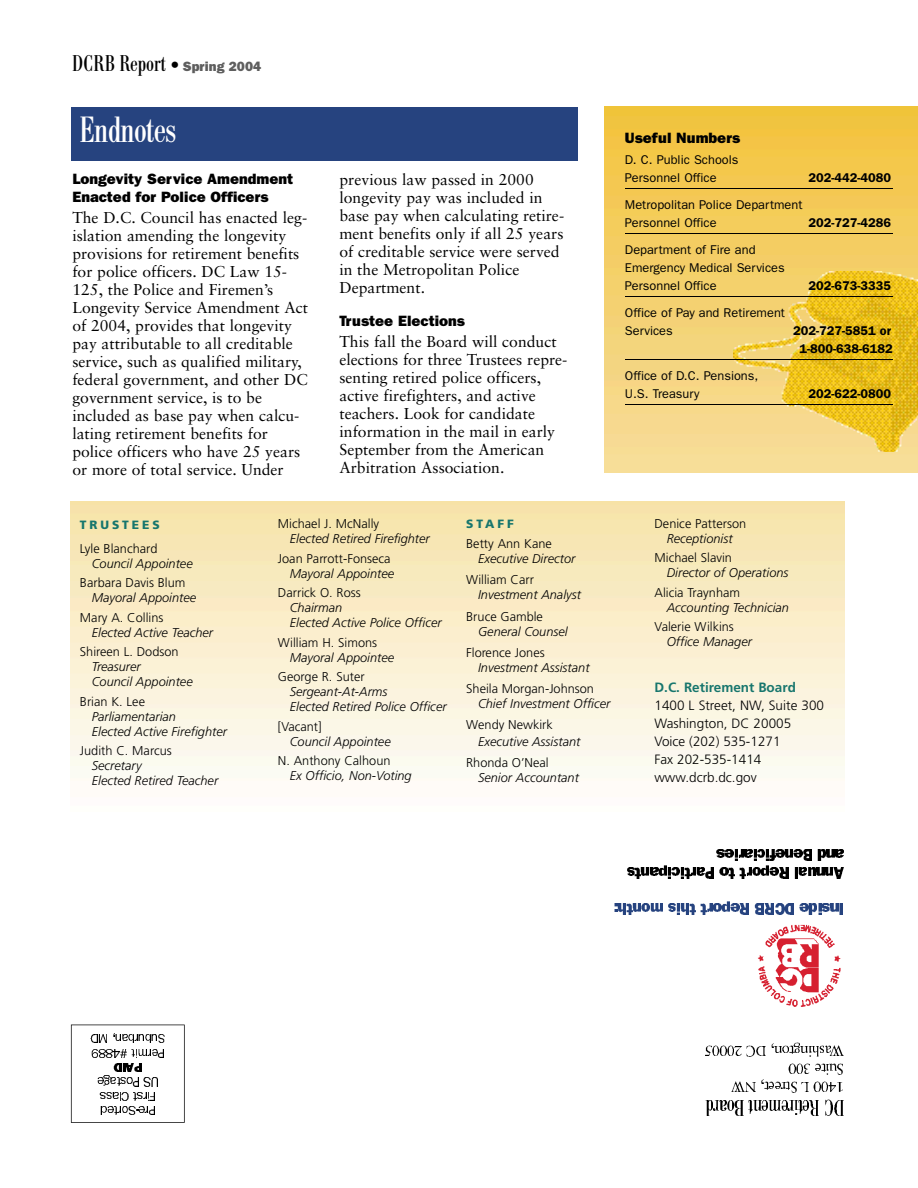
<style>
.page{position:relative;width:918px;height:1188px;background:#fff}
.page>*{position:absolute;margin:0;border:0;box-sizing:border-box;transform-origin:0 0}
.t1{font:condensed 36px "Bodoni BE";letter-spacing:-.015em;color:#fff}
.t2{font:condensed 22.5px "Bodoni BE";color:#000}
.t3{font:15.75px/18px "Sabon";color:#000}
.t4{font:800 15px/18px "Franklin Gothic";color:#000}
.t5{font:300 13.5px/18px "Frutiger";color:#000}
.t6{font:700 13.5px "Frutiger";color:#17766d}
.t7{font:italic 300 12.75px/14.7px "Frutiger";color:#000}
.t8{font:300 12.75px "Frutiger";color:#000}
.t9{font:12.75px/18px "Franklin Gothic";color:#000}
.t10{font:600 12.75px/18px "Franklin Gothic";color:#000;text-align:center}
.t11{font:900 12px "Frutiger";color:#17766d}
.s1{font-family:"Sabon";font-stretch:normal;font-size:18px}
.s2{font-family:"Franklin Gothic";font-weight:800;font-stretch:normal;font-size:13.5px;color:#5e5e5e}
</style>
<div class="page">
<img style="left:758px;top:924px;width:83px;height:83px">
<img style="left:832px;top:1101px;width:11px;height:14px">
<img style="left:813px;top:1100px;width:19px;height:16px">
<img style="left:795px;top:1101px;width:24px;height:14px">
<svg style="left:779px;top:1101px;width:30px;height:13px"></svg>
<img style="left:769px;top:1101px;width:11px;height:9px">
<svg style="left:748px;top:1101px;width:20px;height:13px"></svg>
<img style="left:734px;top:1101px;width:9px;height:14px">
<svg style="left:713px;top:1101px;width:20px;height:9px"></svg>
<img style="left:706px;top:1101px;width:7px;height:14px">
<svg style="left:755px;top:1080px;width:87px;height:12px"></svg>
<img style="left:745px;top:1083px;width:11px;height:9px">
<img style="left:731px;top:1082px;width:14px;height:10px">
<svg style="left:788px;top:1064px;width:55px;height:10px"></svg>
<img style="left:831px;top:1046px;width:12px;height:10px">
<svg style="left:765px;top:1043px;width:66px;height:14px"></svg>
<img style="left:756px;top:1047px;width:10px;height:9px">
<img style="left:746px;top:1046px;width:9px;height:10px">
<svg style="left:705px;top:1046px;width:37px;height:10px"></svg>
<svg style="left:71px;top:1025px;width:114px;height:98px"></svg>
<svg style="left:800px;top:904px;width:43px;height:10px"></svg>
<img style="left:784px;top:904px;width:10px;height:10px">
<img style="left:754px;top:904px;width:30px;height:10px">
<img style="left:739px;top:904px;width:10px;height:10px">
<svg style="left:668px;top:901px;width:71px;height:13px"></svg>
<img style="left:650px;top:904px;width:12px;height:8px">
<svg style="left:614px;top:903px;width:36px;height:11px"></svg>
<img style="left:705px;top:868px;width:9px;height:10px">
<svg style="left:627px;top:865px;width:78px;height:13px"></svg>
<svg style="left:716px;top:850px;width:127px;height:28px"></svg>
<div style="left:71px;top:107px;width:507px;height:54px;background:#26437f"></div>
<img style="left:605px;top:107px;width:313px;height:366px">
<img style="left:734px;top:271px;width:184px;height:181px">
<hr style="left:625px;top:188px;width:268px;height:1px;background:#000">
<hr style="left:625px;top:233px;width:268px;height:1px;background:#000">
<hr style="left:625px;top:296px;width:268px;height:1px;background:#000">
<hr style="left:625px;top:359px;width:268px;height:1px;background:#000">
<hr style="left:625px;top:404px;width:268px;height:1px;background:#000">
<h2 class="t2" style="left:72px;top:54px;width:190px">DCRB Report <span class="s1">•</span> <span class="s2">Spring 2004</span></h2>
<h1 class="t1" style="left:80px;top:116px;width:98px">Endnotes</h1>
<p class="t4" style="left:72px;top:171px;width:222px">Longevity Service Amendment<br>Enacted for Police Officers</p>
<p class="t3" style="left:72px;top:210px;width:237px">The D.C. Council has enacted leg&shy;islation amending the longevity provisions for retirement benefits for police officers. DC Law 15-<br>125, the Police and Firemen’s<br>Longevity Service Amendment Act of 2004, provides that longevity pay attributable to all creditable service, such as qualified military, federal government, and other DC government service, is to be included as base pay when calcu&shy;lating retirement benefits for police officers who have 25 years or more of total service. Under</p>
<p class="t3" style="left:339px;top:172px;width:226px">previous law passed in 2000 longevity pay was included in base pay when calculating retire&shy;ment benefits only if all 25 years of creditable service were served in the Metropolitan Police<br>Department.</p>
<p class="t4" style="left:339px;top:313px;width:127px">Trustee Elections</p>
<p class="t3" style="left:339px;top:334px;width:230px">This fall the Board will conduct elections for three Trustees repre&shy;senting retired police officers, active firefighters, and active teachers. Look for candidate information in the mail in early<br>September from the American<br>Arbitration Association.</p>
<p class="t4" style="left:625px;top:130px;width:117px">Useful Numbers</p>
<p class="t9" style="left:625px;top:152px;width:115px">D. C. Public Schools<br>Personnel Office</p>
<p class="t10" style="left:809px;top:170px;width:84px">202-442-4080</p>
<p class="t9" style="left:625px;top:197px;width:179px">Metropolitan Police Department<br>Personnel Office</p>
<p class="t10" style="left:809px;top:215px;width:84px">202-727-4286</p>
<p class="t9" style="left:625px;top:242px;width:161px">Department of Fire and<br>Emergency Medical Services<br>Personnel Office</p>
<p class="t9" style="left:625px;top:305px;width:162px">Office of Pay and Retirement<br>Services</p>
<p class="t9" style="left:625px;top:368px;width:135px">Office of D.C. Pensions,<br>U.S. Treasury</p>
<p class="t10" style="left:809px;top:278px;width:84px">202-673-3335</p>
<p class="t10" style="left:793px;top:323px;width:101px">202-727-5851 or<br>1-800-638-6182</p>
<p class="t10" style="left:809px;top:386px;width:84px">202-622-0800</p>
<p class="t11" style="left:80px;top:520px;width:81px">T R U S T E E S</p>
<p class="t8" style="left:80px;top:543px;width:79px">Lyle Blanchard</p>
<p class="t7" style="left:92px;top:557px;width:102px">Council Appointee</p>
<p class="t8" style="left:80px;top:578px;width:107px">Barbara Davis Blum</p>
<p class="t7" style="left:92px;top:591px;width:106px">Mayoral Appointee</p>
<p class="t8" style="left:80px;top:612px;width:85px">Mary A. Collins</p>
<p class="t7" style="left:92px;top:626px;width:123px">Elected Active Teacher</p>
<p class="t8" style="left:80px;top:647px;width:100px">Shireen L. Dodson</p>
<p class="t7" style="left:92px;top:661px;width:102px">Treasurer<br>Council Appointee</p>
<p class="t8" style="left:80px;top:696px;width:67px">Brian K. Lee</p>
<p class="t7" style="left:92px;top:710px;width:137px;line-height:15.1px">Parliamentarian<br>Elected Active Firefighter</p>
<p class="t8" style="left:80px;top:746px;width:93px">Judith C. Marcus</p>
<p class="t7" style="left:92px;top:760px;width:128px">Secretary<br>Elected Retired Teacher</p>
<p class="t8" style="left:278px;top:519px;width:103px">Michael J. McNally</p>
<p class="t7" style="left:290px;top:532px;width:142px">Elected Retired Firefighter</p>
<p class="t8" style="left:278px;top:553px;width:114px">Joan Parrott-Fonseca</p>
<p class="t7" style="left:290px;top:567px;width:106px">Mayoral Appointee</p>
<p class="t8" style="left:278px;top:588px;width:84px">Darrick O. Ross</p>
<p class="t7" style="left:290px;top:601px;width:153px;line-height:15.1px">Chairman<br>Elected Active Police Officer</p>
<p class="t8" style="left:278px;top:637px;width:101px">William H. Simons</p>
<p class="t7" style="left:290px;top:651px;width:106px">Mayoral Appointee</p>
<p class="t8" style="left:278px;top:672px;width:88px">George R. Suter</p>
<p class="t7" style="left:290px;top:685px;width:158px">Sergeant-At-Arms<br>Elected Retired Police Officer</p>
<p class="t8" style="left:278px;top:721px;width:45px">[Vacant]</p>
<p class="t7" style="left:290px;top:735px;width:102px">Council Appointee</p>
<p class="t8" style="left:278px;top:755px;width:114px">N. Anthony Calhoun</p>
<p class="t7" style="left:290px;top:769px;width:123px">Ex Officio, Non-Voting</p>
<p class="t11" style="left:466px;top:519px;width:49px">S TA F F</p>
<p class="t8" style="left:466px;top:538px;width:87px">Betty Ann Kane</p>
<p class="t7" style="left:478px;top:552px;width:99px">Executive Director</p>
<p class="t8" style="left:466px;top:574px;width:69px">William Carr</p>
<p class="t7" style="left:478px;top:588px;width:105px">Investment Analyst</p>
<p class="t8" style="left:466px;top:612px;width:78px">Bruce Gamble</p>
<p class="t7" style="left:478px;top:626px;width:91px">General Counsel</p>
<p class="t8" style="left:466px;top:648px;width:80px">Florence Jones</p>
<p class="t7" style="left:478px;top:662px;width:113px">Investment Assistant</p>
<p class="t8" style="left:466px;top:684px;width:129px">Sheila Morgan-Johnson</p>
<p class="t7" style="left:478px;top:698px;width:134px">Chief Investment Officer</p>
<p class="t8" style="left:466px;top:720px;width:88px">Wendy Newkirk</p>
<p class="t7" style="left:478px;top:735px;width:104px">Executive Assistant</p>
<p class="t8" style="left:466px;top:758px;width:84px">Rhonda O’Neal</p>
<p class="t7" style="left:478px;top:771px;width:102px">Senior Accountant</p>
<p class="t8" style="left:654px;top:518px;width:93px">Denice Patterson</p>
<p class="t7" style="left:667px;top:532px;width:67px">Receptionist</p>
<p class="t8" style="left:654px;top:553px;width:79px">Michael Slavin</p>
<p class="t7" style="left:667px;top:567px;width:123px">Director of Operations</p>
<p class="t8" style="left:654px;top:587px;width:87px">Alicia Traynham</p>
<p class="t7" style="left:667px;top:601px;width:124px">Accounting Technician</p>
<p class="t8" style="left:654px;top:622px;width:81px">Valerie Wilkins</p>
<p class="t7" style="left:667px;top:635px;width:87px">Office Manager</p>
<p class="t6" style="left:654px;top:681px;width:143px">D.C. Retirement Board</p>
<p class="t5" style="left:654px;top:697px;width:171px">1400 L Street, NW, Suite 300<br>Washington, DC 20005<br>Voice (202) 535-1271<br>Fax 202-535-1414 www.dcrb.dc.gov</p>
</div>
